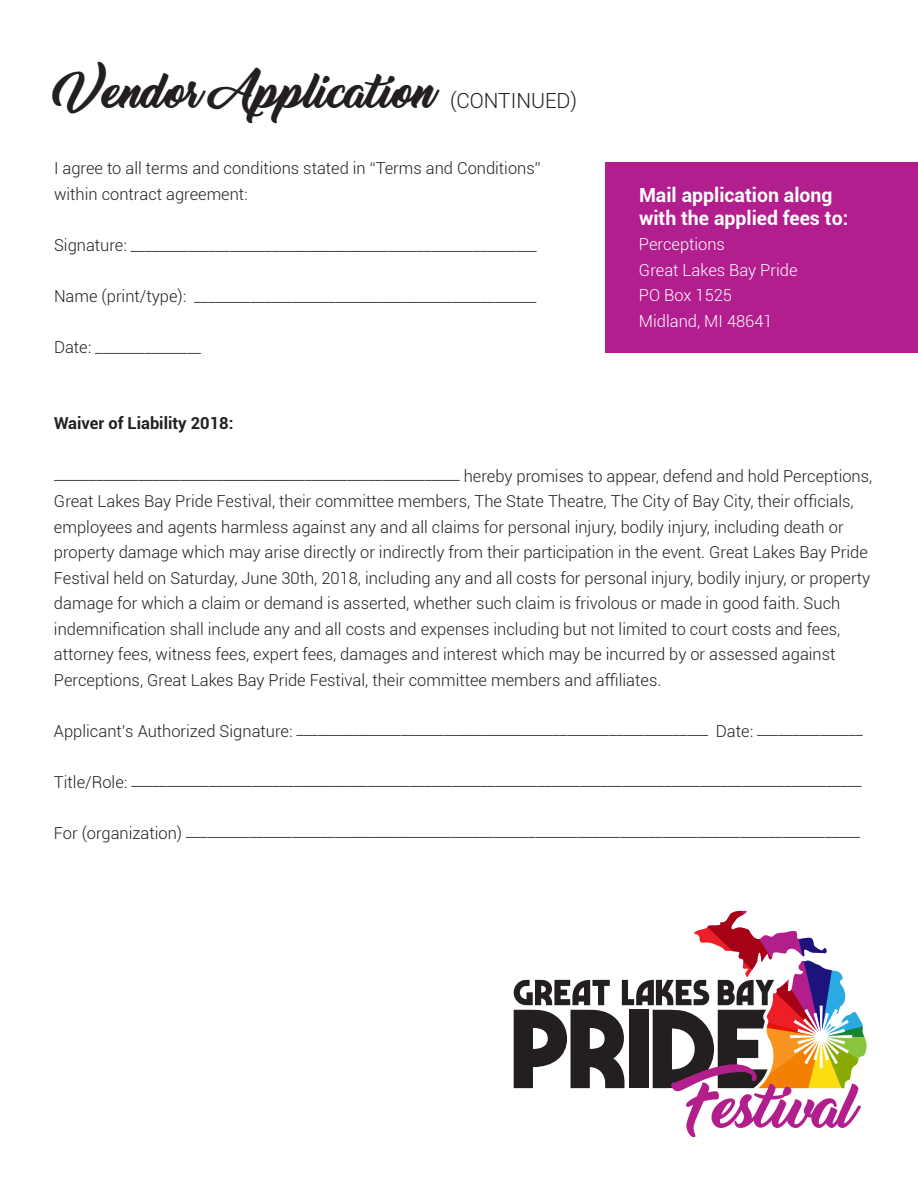
<style>
.page{position:relative;width:918px;height:1188px;background:#fff}
.page>*{position:absolute;margin:0;border:0;box-sizing:border-box;transform-origin:0 0}
.t1{font:38.85px "Thinking Of Betty";letter-spacing:-.055em;color:#231f20}
.t2{font:700 19.5px/22.5px "Roboto";color:#fff}
.t3{font:300 16.5px/25.5px "Roboto";color:#231f20}
.t4{font:300 16.5px/25.5px "Roboto";color:#fff}
.t5{font:700 16.5px "Roboto";color:#231f20}
.s1{font-family:"Roboto";font-weight:300;font-size:20.85px}
</style>
<div class="page">
<div style="left:606px;top:162px;width:312px;height:191px;background:#b21e8d"></div>
<svg style="left:514px;top:911px;width:353px;height:226px"></svg>
<h1 class="t1" style="left:68px;top:72px;width:511px">Vendor Application <span class="s1">(CONTINUED)</span></h1>
<p class="t3" style="left:54px;top:155px;width:488px">I agree to all terms and conditions stated in “Terms and Conditions” within contract agreement:</p>
<p class="t3" style="left:54px;top:232px;width:484px">Signature: __________________________________________________________</p>
<p class="t3" style="left:54px;top:283px;width:484px">Name (print/type): _________________________________________________</p>
<p class="t3" style="left:54px;top:334px;width:149px">Date: _______________</p>
<p class="t2" style="left:639px;top:183px;width:211px">Mail application along with the applied fees to:</p>
<p class="t4" style="left:639px;top:231px;width:160px">Perceptions<br>Great Lakes Bay Pride<br>PO Box 1525<br>Midland, MI 48641</p>
<p class="t5" style="left:54px;top:412px;width:181px">Waiver of Liability 2018:</p>
<p class="t3" style="left:54px;top:460px;width:820px;line-height:27px">__________________________________________________________ hereby promises to appear, defend and hold Perceptions,<br>Great Lakes Bay Pride Festival, their committee members, The State Theatre, The City of Bay City, their officials,</p>
<p class="t3" style="left:54px;top:514px;width:818px">employees and agents harmless against any and all claims for personal injury, bodily injury, including death or property damage which may arise directly or indirectly from their participation in the event. Great Lakes Bay Pride Festival held on Saturday, June 30th, 2018, including any and all costs for personal injury, bodily injury, or property damage for which a claim or demand is asserted, whether such claim is frivolous or made in good faith. Such indemnification shall include any and all costs and expenses including but not limited to court costs and fees, attorney fees, witness fees, expert fees, damages and interest which may be incurred by or assessed against Perceptions, Great Lakes Bay Pride Festival, their committee members and affiliates.</p>
<p class="t3" style="left:54px;top:716px;width:811px">Applicant’s Authorized Signature: ___________________________________________________________ Date: _______________</p>
<p class="t3" style="left:54px;top:767px;width:809px">Title/Role: ________________________________________________________________________________________________________</p>
<p class="t3" style="left:54px;top:818px;width:808px">For (organization) ________________________________________________________________________________________________</p>
</div>
